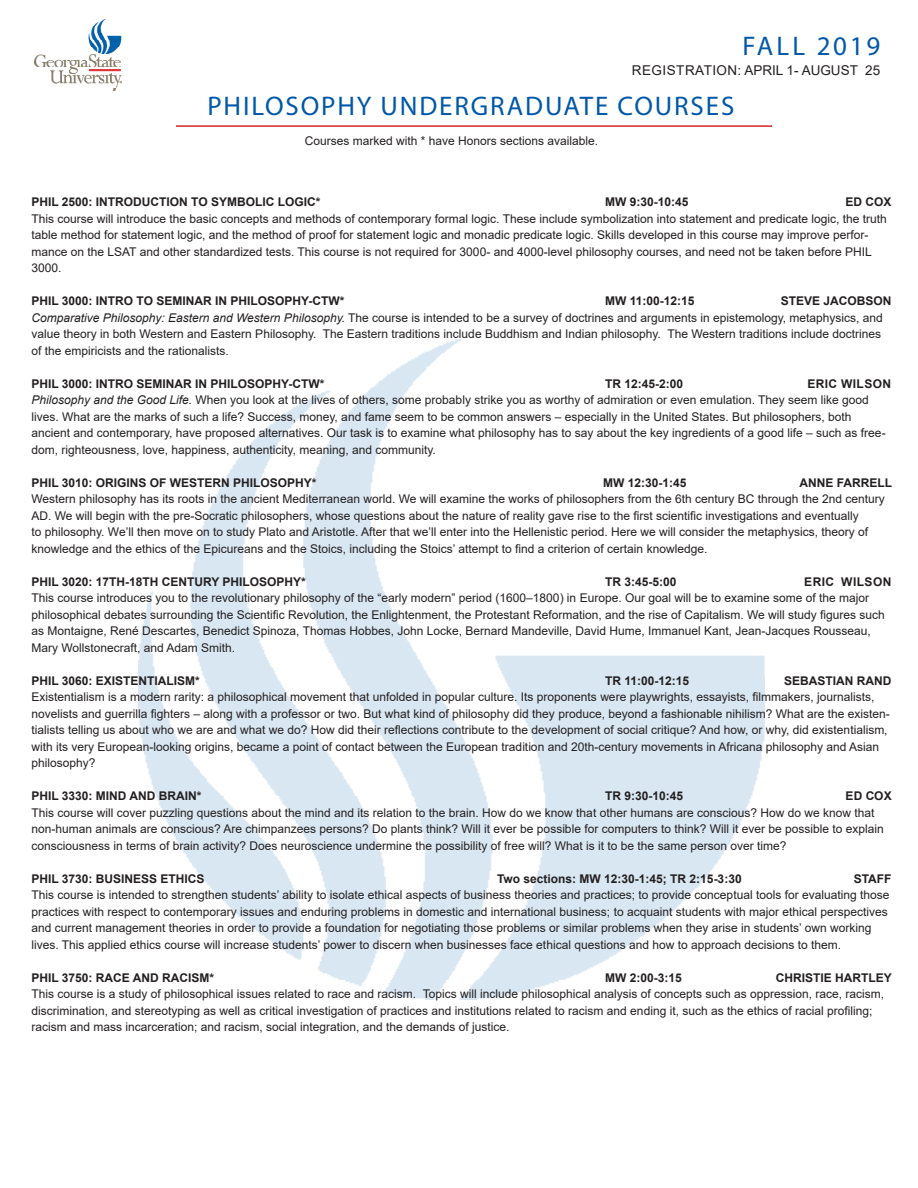
<style>
.page{position:relative;width:918px;height:1188px;background:#fff}
.page>*{position:absolute;margin:0;border:0;box-sizing:border-box;transform-origin:0 0}
.t1{font:27px "Myriad Pro";letter-spacing:.07em;color:#0157a8}
.t2{font:27px "Myriad Pro";letter-spacing:.1em;color:#0157a8}
.t3{font:13.5px "Arial";color:#231f20}
.t4{font:12px/16.5px "Arial";color:#231f20}
.t5{font:700 12px "Arial";color:#231f20}
.t6{font:700 12px "Arial";letter-spacing:.035em;color:#231f20}
.s1{font-style:italic}
</style>
<div class="page">
<img style="left:138px;top:339px;width:627px;height:661px">
<hr style="left:176px;top:125px;width:596px;height:2px;background:#d1232a">
<img style="left:35px;top:19px;width:87px;height:71px">
<p class="t2" style="left:743px;top:29px;width:139px">FALL 2019</p>
<p class="t3" style="left:632px;top:61px;width:250px">REGISTRATION: APRIL 1- AUGUST 25</p>
<p class="t1" style="left:207px;top:89px;width:528px">PHILOSOPHY UNDERGRADUATE COURSES</p>
<p class="t4" style="left:305px;top:132px;width:295px">Courses marked with * have Honors sections available.</p>
<p class="t5" style="left:31px;top:193px;width:290px">PHIL 2500: INTRODUCTION TO SYMBOLIC LOGIC*</p>
<p class="t5" style="left:605px;top:193px;width:85px">MW 9:30-10:45</p>
<p class="t5" style="left:846px;top:193px;width:48px">ED COX</p>
<p class="t4" style="left:31px;top:210px;width:857px">This course will introduce the basic concepts and methods of contemporary formal logic. These include symbolization into statement and predicate logic, the truth table method for statement logic, and the method of proof for statement logic and monadic predicate logic. Skills developed in this course may improve perfor&shy;mance on the LSAT and other standardized tests. This course is not required for 3000- and 4000-level philosophy courses, and need not be taken before PHIL 3000.</p>
<p class="t5" style="left:31px;top:292px;width:314px">PHIL 3000: INTRO TO SEMINAR IN PHILOSOPHY-CTW*</p>
<p class="t5" style="left:605px;top:292px;width:91px">MW 11:00-12:15</p>
<p class="t5" style="left:781px;top:292px;width:112px">STEVE JACOBSON</p>
<p class="t4" style="left:31px;top:309px;width:853px"><span class="s1">Comparative Philosophy: Eastern and Western Philosophy.</span> The course is intended to be a survey of doctrines and arguments in epistemology, metaphysics, and value theory in both Western and Eastern Philosophy. The Eastern traditions include Buddhism and Indian philosophy. The Western traditions include doctrines of the empiricists and the rationalists.</p>
<p class="t5" style="left:31px;top:375px;width:295px">PHIL 3000: INTRO SEMINAR IN PHILOSOPHY-CTW*</p>
<p class="t5" style="left:605px;top:375px;width:80px">TR 12:45-2:00</p>
<p class="t6" style="left:807px;top:375px;width:85px">ERIC WILSON</p>
<p class="t4" style="left:31px;top:392px;width:856px"><span class="s1">Philosophy and the Good Life.</span> When you look at the lives of others, some probably strike you as worthy of admiration or even emulation. They seem like good lives. What are the marks of such a life? Success, money, and fame seem to be common answers – especially in the United States. But philosophers, both ancient and contemporary, have proposed alternatives. Our task is to examine what philosophy has to say about the key ingredients of a good life – such as free&shy;dom, righteousness, love, happiness, authenticity, meaning, and community.</p>
<p class="t5" style="left:31px;top:474px;width:287px">PHIL 3010: ORIGINS OF WESTERN PHILOSOPHY*</p>
<p class="t5" style="left:603px;top:474px;width:85px">MW 12:30-1:45</p>
<p class="t5" style="left:799px;top:474px;width:94px">ANNE FARRELL</p>
<p class="t4" style="left:31px;top:491px;width:855px">Western philosophy has its roots in the ancient Mediterranean world. We will examine the works of philosophers from the 6th century BC through the 2nd century AD. We will begin with the pre-Socratic philosophers, whose questions about the nature of reality gave rise to the first scientific investigations and eventually<br>to philosophy. We’ll then move on to study Plato and Aristotle. After that we’ll enter into the Hellenistic period. Here we will consider the metaphysics, theory of knowledge and the ethics of the Epicureans and the Stoics, including the Stoics’ attempt to find a criterion of certain knowledge.</p>
<p class="t5" style="left:31px;top:573px;width:276px">PHIL 3020: 17TH-18TH CENTURY PHILOSOPHY*</p>
<p class="t5" style="left:605px;top:573px;width:73px">TR 3:45-5:00</p>
<p class="t6" style="left:804px;top:573px;width:89px">ERIC WILSON</p>
<p class="t4" style="left:31px;top:590px;width:855px">This course introduces you to the revolutionary philosophy of the “early modern” period (1600–1800) in Europe. Our goal will be to examine some of the major philosophical debates surrounding the Scientific Revolution, the Enlightenment, the Protestant Reformation, and the rise of Capitalism. We will study figures such as Montaigne, René Descartes, Benedict Spinoza, Thomas Hobbes, John Locke, Bernard Mandeville, David Hume, Immanuel Kant, Jean-Jacques Rousseau, Mary Wollstonecraft, and Adam Smith.</p>
<p class="t5" style="left:31px;top:672px;width:170px">PHIL 3060: EXISTENTIALISM*</p>
<p class="t5" style="left:605px;top:672px;width:86px">TR 11:00-12:15</p>
<p class="t5" style="left:784px;top:672px;width:109px">SEBASTIAN RAND</p>
<p class="t4" style="left:31px;top:689px;width:860px">Existentialism is a modern rarity: a philosophical movement that unfolded in popular culture. Its proponents were playwrights, essayists, filmmakers, journalists, novelists and guerrilla fighters – along with a professor or two. But what kind of philosophy did they produce, beyond a fashionable nihilism? What are the existen&shy;tialists telling us about who we are and what we do? How did their reflections contribute to the development of social critique? And how, or why, did existentialism, with its very European-looking origins, became a point of contact between the European tradition and 20th-century movements in Africana philosophy and Asian philosophy?</p>
<p class="t5" style="left:31px;top:787px;width:172px">PHIL 3330: MIND AND BRAIN*</p>
<p class="t5" style="left:605px;top:787px;width:80px">TR 9:30-10:45</p>
<p class="t5" style="left:846px;top:787px;width:48px">ED COX</p>
<p class="t4" style="left:31px;top:804px;width:854px">This course will cover puzzling questions about the mind and its relation to the brain. How do we know that other humans are conscious? How do we know that non-human animals are conscious? Are chimpanzees persons? Do plants think? Will it ever be possible for computers to think? Will it ever be possible to explain consciousness in terms of brain activity? Does neuroscience undermine the possibility of free will? What is it to be the same person over time?</p>
<p class="t5" style="left:31px;top:870px;width:175px">PHIL 3730: BUSINESS ETHICS</p>
<p class="t5" style="left:497px;top:870px;width:246px">Two sections: MW 12:30-1:45; TR 2:15-3:30</p>
<p class="t5" style="left:854px;top:870px;width:39px">STAFF</p>
<p class="t4" style="left:31px;top:887px;width:859px">This course is intended to strengthen students’ ability to isolate ethical aspects of business theories and practices; to provide conceptual tools for evaluating those practices with respect to contemporary issues and enduring problems in domestic and international business; to acquaint students with major ethical perspectives and current management theories in order to provide a foundation for negotiating those problems or similar problems when they arise in students’ own working lives. This applied ethics course will increase students’ power to discern when businesses face ethical questions and how to approach decisions to them.</p>
<p class="t5" style="left:31px;top:969px;width:184px">PHIL 3750: RACE AND RACISM*</p>
<p class="t5" style="left:605px;top:969px;width:78px">MW 2:00-3:15</p>
<p class="t5" style="left:776px;top:969px;width:117px">CHRISTIE HARTLEY</p>
<p class="t4" style="left:31px;top:986px;width:854px">This course is a study of philosophical issues related to race and racism. Topics will include philosophical analysis of concepts such as oppression, race, racism, discrimination, and stereotyping as well as critical investigation of practices and institutions related to racism and ending it, such as the ethics of racial profiling; racism and mass incarceration; and racism, social integration, and the demands of justice.</p>
</div>
